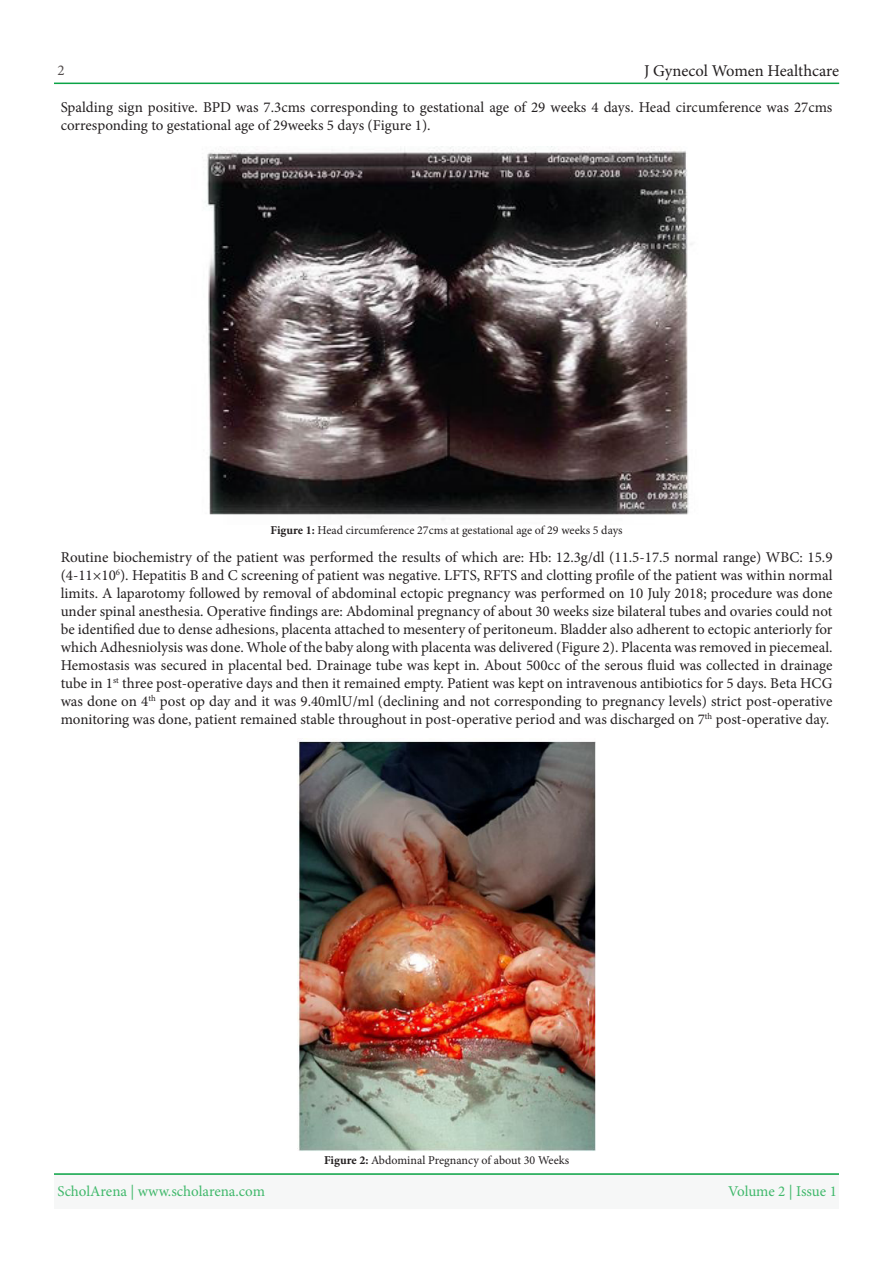
<style>
.page{position:relative;width:893px;height:1263px;background:#fff}
.page>*{position:absolute;margin:0;border:0;box-sizing:border-box;transform-origin:0 0}
.t1{font:16.5px "Minion Pro";letter-spacing:-.005em;color:#231f20}
.t2{font:15px/18px "Minion Pro";color:#231f20}
.t3{font:15px "Minion Pro";letter-spacing:-.005em;color:#40b86b}
.t4{font:15px "Minion Pro";color:#524c4c}
.t5{font:12px "Minion Pro";color:#231f20}
.t6{font:8.7px "Minion Pro";color:#231f20}
.s1{font-weight:700}
</style>
<div class="page">
<hr style="left:54px;top:83px;width:785px;height:1px;background:#0aa345">
<div style="left:54px;top:1174px;width:785px;height:35px;background:#f6f7f7"></div>
<hr style="left:54px;top:1173px;width:785px;height:2px;background:#0aa345">
<img style="left:206px;top:147px;width:486px;height:373px">
<img style="left:298px;top:741px;width:297px;height:410px">
<p class="t4" style="left:57px;top:60px;width:9px">2</p>
<p class="t1" style="left:644px;top:59px;width:197px">J Gynecol Women Healthcare</p>
<p class="t2" style="left:61px;top:98px;width:773px">Spalding sign positive. BPD was 7.3cms corresponding to gestational age of 29 weeks 4 days. Head circumference was 27cms corresponding to gestational age of 29weeks 5 days (Figure .(1</p>
<p class="t5" style="left:271px;top:522px;width:354px"><span class="s1">Figure 1:</span> Head circumference 27cms at gestational age of 29 weeks 5 days</p>
<p class="t2" style="left:61px;top:548px;width:773px">Routine biochemistry of the patient was performed the results of which are: Hb: 12.3 /g dl (11.5-17.5 normal range) WBC: 15.9 )4-11×10<sup>6</sup> .) Hepatitis B and C screening of patient was negative LFTS, RFTS and clotting profile of the patient was within normal</p>
<p class="t2" style="left:437px;top:566px;width:5px">.</p>
<p class="t2" style="left:61px;top:584px;width:773px">limits A. laparotomy followed by removal of abdominal ectopic pregnancy was performed on 10 July 2018; procedure was done</p>
<p class="t2" style="left:61px;top:602px;width:773px">under spinal anesthesia. Operative findings are: Abdominal pregnancy of about 30 weeks size bilateral tubes and ovaries could not</p>
<p class="t2" style="left:61px;top:620px;width:773px">be identified due to dense adhesions, placenta attached to mesentery of peritoneum. Bladder also adherent to ectopic anteriorly for</p>
<p class="t2" style="left:61px;top:638px;width:773px">which Adhesniolysis was done. Whole of the baby along with placenta was delivered (Figure .)2 Placenta was removed in piecemeal.</p>
<p class="t2" style="left:61px;top:656px;width:773px">Hemostasis was secured in placental bed. Drainage tube was kept in. About 500cc of the serous fluid was collected in drainage</p>
<p class="t2" style="left:122px;top:674px;width:712px">three post-operative days and then it remained empty. Patient was kept on intravenous antibiotics for 5 days. Beta HCG</p>
<p class="t2" style="left:61px;top:674px;width:54px">tube in 1</p>
<p class="t6" style="left:113px;top:674px;width:7px">st</p>
<p class="t6" style="left:148px;top:692px;width:9px">th</p>
<p class="t2" style="left:61px;top:692px;width:89px">was done on 4</p>
<p class="t2" style="left:160px;top:692px;width:674px">post op day and it was 9.40mlU/ml (declining and not corresponding to pregnancy levels) strict post-operative</p>
<p class="t6" style="left:705px;top:710px;width:9px">th</p>
<p class="t2" style="left:61px;top:710px;width:646px">monitoring was done, patient remained stable throughout in post-operative period and was discharged on 7</p>
<p class="t2" style="left:716px;top:710px;width:115px">post-operative day.</p>
<p class="t3" style="left:57px;top:1181px;width:209px">ScholArena | www.scholarena.com</p>
<p class="t5" style="left:324px;top:1152px;width:247px"><span class="s1">Figure 2:</span> Abdominal Pregnancy of about 30 Weeks</p>
<p class="t3" style="left:728px;top:1181px;width:110px">Volume 2 | Issue 1</p>
</div>
